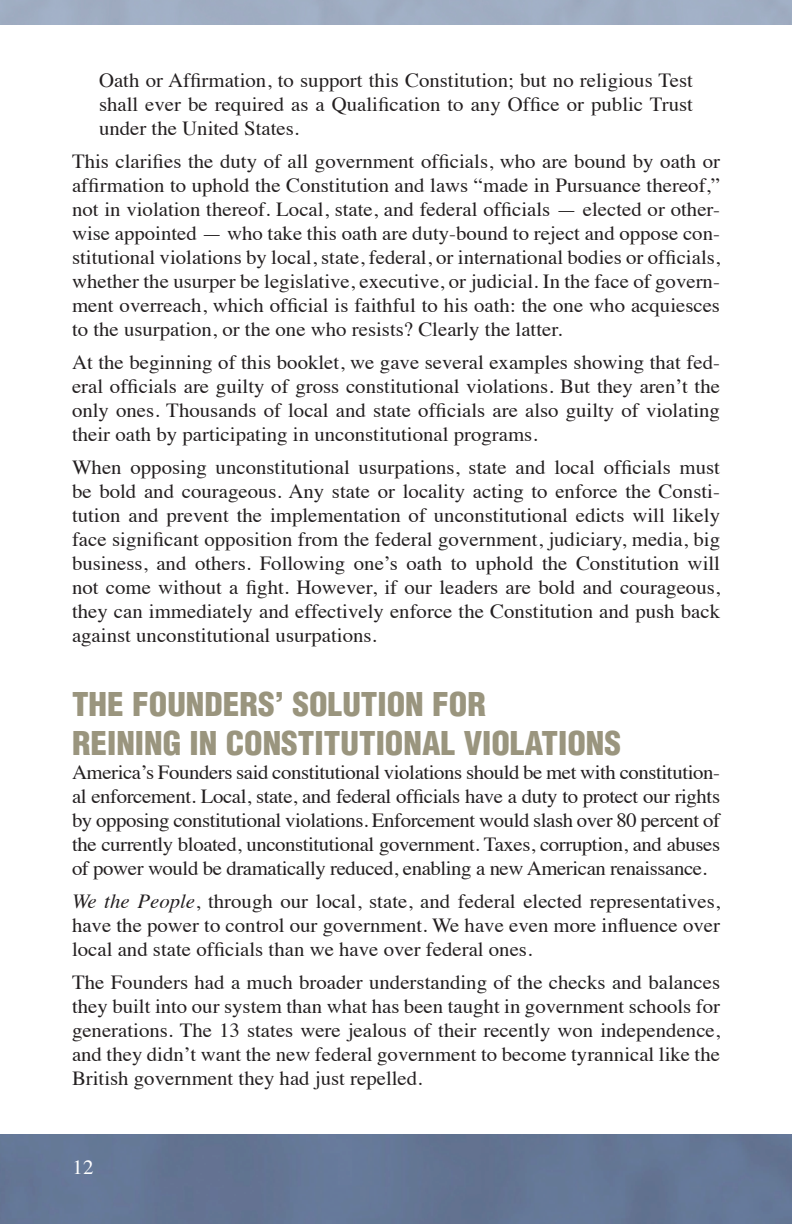
<style>
.page{position:relative;width:792px;height:1224px;background:#fff}
.page>*{position:absolute;margin:0;border:0;box-sizing:border-box;transform-origin:0 0}
.t1{font:900 condensed 32px/38.4px "Helvetica";color:#9a957e;scale:1.04 1}
.t2{font:20px/24px "Times";color:#231f20;text-align:justify;scale:1.04 1}
.t3{font:20px "Times";color:#fff;scale:1.04 1}
.s1{font-style:italic}
</style>
<div class="page">
<div style="left:0;top:1134px;width:792px;height:90px;background:#647896"></div>
<svg style="left:791px;top:0;width:1px;height:24px"></svg>
<p class="t2" style="left:99px;top:67px;width:573px">Oath or Affirmation, to support this Constitution; but no religious Test shall ever be required as a Qualification to any Office or public Trust under the United States.</p>
<p class="t2" style="left:72px;top:148px;width:625px">This clarifies the duty of all government officials, who are bound by oath or affirmation to uphold the Constitution and laws “made in Pursuance thereof,” not in violation thereof. Local, state, and federal officials — elected or other&shy;wise appointed — who take this oath are duty-bound to reject and oppose con&shy;stitutional violations by local, state, federal, or international bodies or officials, whether the usurper be legislative, executive, or judicial. In the face of govern&shy;ment overreach, which official is faithful to his oath: the one who acquiesces to the usurpation, or the one who resists? Clearly the latter.</p>
<p class="t2" style="left:72px;top:349px;width:625px">At the beginning of this booklet, we gave several examples showing that fed&shy;eral officials are guilty of gross constitutional violations. But they aren’t the only ones. Thousands of local and state officials are also guilty of violating their oath by participating in unconstitutional programs.</p>
<p class="t2" style="left:72px;top:454px;width:625px">When opposing unconstitutional usurpations, state and local officials must be bold and courageous. Any state or locality acting to enforce the Consti&shy;tution and prevent the implementation of unconstitutional edicts will likely face significant opposition from the federal government, judiciary, media, big business, and others. Following one’s oath to uphold the Constitution will not come without a fight. However, if our leaders are bold and courageous, they can immediately and effectively enforce the Constitution and push back against unconstitutional usurpations.</p>
<h1 class="t1" style="left:72px;top:685px;width:529px">THE FOUNDERS’ SOLUTION FOR<br>REINING IN CONSTITUTIONAL VIOLATIONS</h1>
<p class="t2" style="left:72px;top:758px;width:625px">America’s Founders said constitutional violations should be met with constitution&shy;al enforcement. Local, state, and federal officials have a duty to protect our rights by opposing constitutional violations. Enforcement would slash over 80 percent of the currently bloated, unconstitutional government. Taxes, corruption, and abuses of power would be dramatically reduced, enabling a new American renaissance.</p>
<p class="t2" style="left:72px;top:887px;width:625px"><span class="s1">We the People</span>, through our local, state, and federal elected representatives, have the power to control our government. We have even more influence over local and state officials than we have over federal ones.</p>
<p class="t2" style="left:72px;top:968px;width:625px">The Founders had a much broader understanding of the checks and balances they built into our system than what has been taught in government schools for generations. The 13 states were jealous of their recently won independence, and they didn’t want the new federal government to become tyrannical like the British government they had just repelled.</p>
<p class="t3" style="left:73px;top:1149px;width:22px">12</p>
</div>
